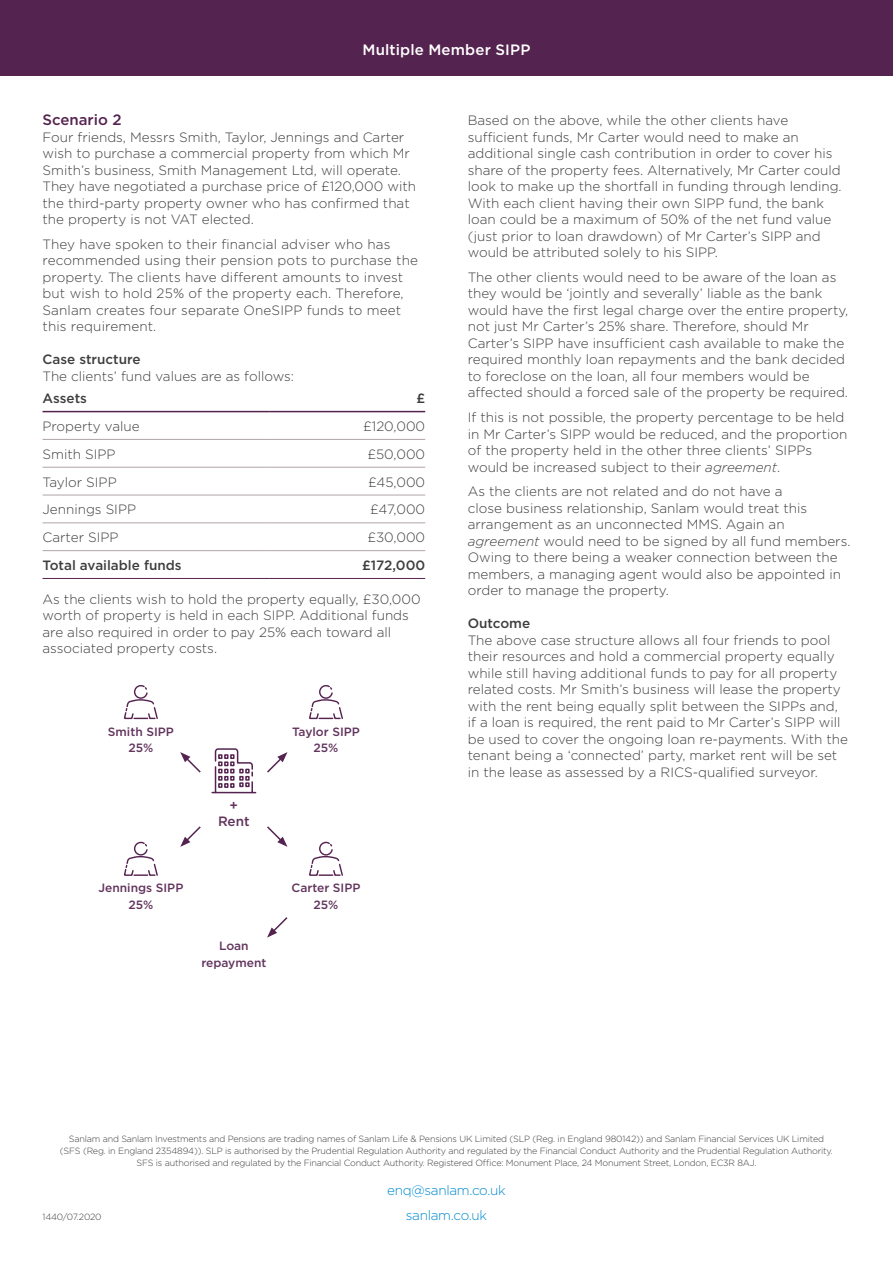
<style>
.page{position:relative;width:893px;height:1263px;background:#fff}
.page>*{position:absolute;margin:0;border:0;box-sizing:border-box;transform-origin:0 0}
.t1{font:500 15px "Gotham";letter-spacing:.01em;color:#fff}
.t2{font:500 15px "Gotham";color:#552350}
.t3{font:300 13.5px/16.5px "Gotham";color:#3e3e3f}
.t4{font:500 13.5px "Gotham";color:#3e3e3f}
.t5{font:300 13.5px "Gotham";letter-spacing:-.02em;color:#008ad0}
.t6{font:500 13.5px/16.5px "Gotham";color:#62345d;text-align:center}
.t7{font:500 12px/16.5px "Gotham";color:#62345d;text-align:center}
.t8{font:300 9px/12px "Gotham";letter-spacing:-.02em;color:#3e3e3f;text-align:center}
.s1{font-style:italic}
</style>
<div class="page">
<hr style="left:43px;top:439px;width:226px;height:1px;background:#b1a4a6">
<hr style="left:269px;top:439px;width:156px;height:1px;background:#b1a4a6">
<hr style="left:43px;top:467px;width:226px;height:1px;background:#b1a4a6">
<hr style="left:269px;top:467px;width:156px;height:1px;background:#b1a4a6">
<hr style="left:43px;top:495px;width:226px;height:1px;background:#b1a4a6">
<hr style="left:269px;top:495px;width:156px;height:1px;background:#b1a4a6">
<hr style="left:43px;top:523px;width:226px;height:1px;background:#b1a4a6">
<hr style="left:269px;top:523px;width:156px;height:1px;background:#b1a4a6">
<hr style="left:43px;top:550px;width:226px;height:1px;background:#b1a4a6">
<hr style="left:269px;top:550px;width:156px;height:1px;background:#b1a4a6">
<hr style="left:43px;top:411px;width:226px;height:1px;background:#552350">
<hr style="left:269px;top:411px;width:156px;height:1px;background:#552350">
<hr style="left:43px;top:578px;width:226px;height:1px;background:#552350">
<hr style="left:269px;top:578px;width:156px;height:1px;background:#552350">
<div style="left:0;top:0;width:893px;height:76px;background:#552350"></div>
<svg style="left:123px;top:685px;width:35px;height:35px"></svg>
<svg style="left:309px;top:685px;width:34px;height:35px"></svg>
<svg style="left:309px;top:841px;width:34px;height:35px"></svg>
<svg style="left:123px;top:841px;width:35px;height:35px"></svg>
<svg style="left:211px;top:748px;width:46px;height:46px"></svg>
<svg style="left:267px;top:752px;width:20px;height:21px"></svg>
<svg style="left:267px;top:826px;width:20px;height:21px"></svg>
<svg style="left:180px;top:752px;width:21px;height:21px"></svg>
<svg style="left:180px;top:826px;width:21px;height:21px"></svg>
<svg style="left:267px;top:917px;width:21px;height:20px"></svg>
<p class="t1" style="left:363px;top:39px;width:169px">Multiple Member SIPP</p>
<p class="t2" style="left:43px;top:110px;width:81px">Scenario 2</p>
<p class="t3" style="left:43px;top:128px;width:375px">Four friends, Messrs Smith, Taylor, Jennings and Carter wish to purchase a commercial property from which Mr Smith’s business, Smith Management Ltd, will operate.<br>They have negotiated a purchase price of £120,000 with the third-party property owner who has confirmed that the property is not VAT elected.</p>
<p class="t3" style="left:43px;top:235px;width:377px">They have spoken to their financial adviser who has recommended using their pension pots to purchase the property. The clients have different amounts to invest but wish to hold 25% of the property each. Therefore, Sanlam creates four separate OneSIPP funds to meet this requirement.</p>
<p class="t4" style="left:43px;top:351px;width:100px">Case structure</p>
<p class="t3" style="left:43px;top:367px;width:253px">The clients’ fund values are as follows:</p>
<p class="t4" style="left:43px;top:389px;width:46px">Assets</p>
<p class="t4" style="left:416px;top:389px;width:10px">£</p>
<p class="t3" style="left:43px;top:417px;width:99px">Property value</p>
<p class="t3" style="left:363px;top:417px;width:64px">£120,000</p>
<p class="t3" style="left:43px;top:445px;width:74px">Smith SIPP</p>
<p class="t3" style="left:367px;top:445px;width:59px">£50,000</p>
<p class="t3" style="left:43px;top:473px;width:76px">Taylor SIPP</p>
<p class="t3" style="left:368px;top:473px;width:59px">£45,000</p>
<p class="t3" style="left:43px;top:501px;width:95px">Jennings SIPP</p>
<p class="t3" style="left:370px;top:501px;width:57px">£47,000</p>
<p class="t3" style="left:43px;top:529px;width:78px">Carter SIPP</p>
<p class="t3" style="left:367px;top:529px;width:59px">£30,000</p>
<p class="t4" style="left:43px;top:556px;width:141px">Total available funds</p>
<p class="t4" style="left:362px;top:556px;width:65px">£172,000</p>
<p class="t3" style="left:43px;top:590px;width:380px">As the clients wish to hold the property equally, £30,000 worth of property is held in each SIPP. Additional funds are also required in order to pay 25% each toward all associated property costs.</p>
<p class="t7" style="left:108px;top:723px;width:67px">Smith SIPP<br>25%</p>
<p class="t7" style="left:292px;top:723px;width:69px">Taylor SIPP<br>25%</p>
<p class="t6" style="left:218px;top:797px;width:33px">+<br>Rent</p>
<p class="t7" style="left:98px;top:880px;width:86px">Jennings SIPP<br>25%</p>
<p class="t7" style="left:201px;top:937px;width:67px">Loan repayment</p>
<p class="t7" style="left:292px;top:880px;width:70px">Carter SIPP<br>25%</p>
<p class="t3" style="left:468px;top:112px;width:375px">Based on the above, while the other clients have sufficient funds, Mr Carter would need to make an additional single cash contribution in order to cover his share of the property fees. Alternatively, Mr Carter could look to make up the shortfall in funding through lending.<br>With each client having their own SIPP fund, the bank loan could be a maximum of 50% of the net fund value (just prior to loan drawdown) of Mr Carter’s SIPP and would be attributed solely to his SIPP.</p>
<p class="t3" style="left:468px;top:268px;width:382px">The other clients would need to be aware of the loan as they would be ‘jointly and severally’ liable as the bank would have the first legal charge over the entire property, not just Mr Carter’s 25% share. Therefore, should Mr Carter’s SIPP have insufficient cash available to make the required monthly loan repayments and the bank decided to foreclose on the loan, all four members would be affected should a forced sale of the property be required.</p>
<p class="t3" style="left:468px;top:409px;width:381px">If this is not possible, the property percentage to be held in Mr Carter’s SIPP would be reduced, and the proportion of the property held in the other three clients’ SIPPs would be increased subject to their <span class="s1">agreement</span>.</p>
<p class="t3" style="left:468px;top:483px;width:384px">As the clients are not related and do not have a<br>close business relationship, Sanlam would treat this arrangement as an unconnected MMS. Again an <span class="s1">agreement</span> would need to be signed by all fund members.<br>Owing to there being a weaker connection between the members, a managing agent would also be appointed in order to manage the property.</p>
<p class="t4" style="left:468px;top:615px;width:64px">Outcome</p>
<p class="t3" style="left:468px;top:631px;width:382px">The above case structure allows all four friends to pool their resources and hold a commercial property equally while still having additional funds to pay for all property related costs. Mr Smith’s business will lease the property with the rent being equally split between the SIPPs and, if a loan is required, the rent paid to Mr Carter’s SIPP will be used to cover the ongoing loan re-payments. With the tenant being a ‘connected’ party, market rent will be set in the lease as assessed by a RICS-qualified surveyor.</p>
<p class="t8" style="left:60px;top:1133px;width:775px">Sanlam and Sanlam Investments and Pensions are trading names of Sanlam Life &amp; Pensions UK Limited (SLP (Reg. in England 980142)) and Sanlam Financial Services UK Limited (SFS (Reg. in England 2354894)). SLP is authorised by the Prudential Regulation Authority and regulated by the Financial Conduct Authority and the Prudential Regulation Authority.<br>SFS is authorised and regulated by the Financial Conduct Authority. Registered Office: Monument Place, 24 Monument Street, London, EC3R 8AJ.</p>
<p class="t5" style="left:387px;top:1182px;width:120px">enq@sanlam.co.uk</p>
<p class="t8" style="left:43px;top:1211px;width:61px">1440/07.2020</p>
<p class="t5" style="left:406px;top:1207px;width:83px">sanlam.co.uk</p>
</div>
